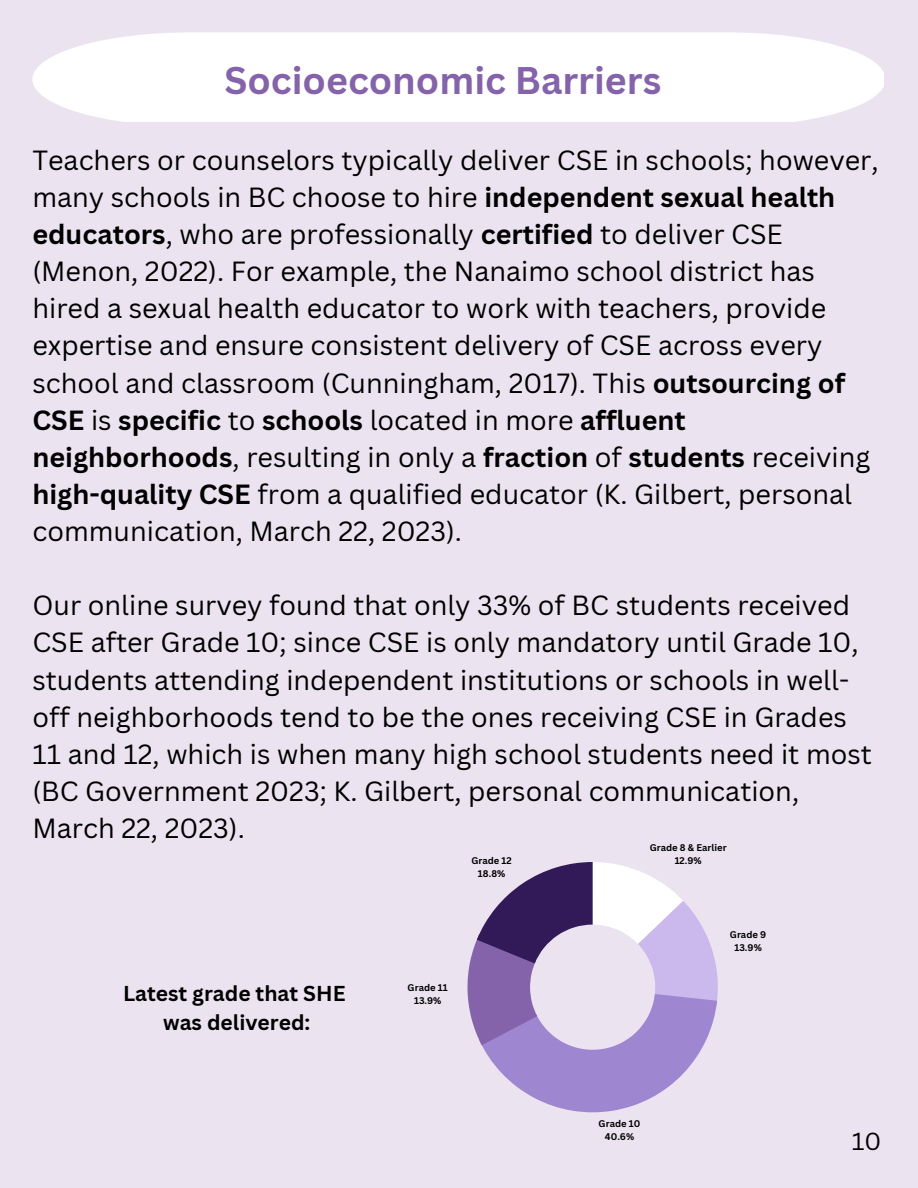
<style>
.page{position:relative;width:918px;height:1188px;background:#ece3f1}
.page>*{position:absolute;margin:0;border:0;box-sizing:border-box;transform-origin:0 0}
.t1{font:700 37.5px "Canva Sans";color:#8563ab}
.t2{font:27px/37.2px "Canva Sans";color:#000}
.t3{font:24px "Canva Sans";color:#000}
.t4{font:700 21px/29.2px "Canva Sans";color:#000;text-align:center}
.t5{font:700 9.45px/13px "Canva Sans";color:#000;text-align:center}
.s1{font-weight:700}
</style>
<div class="page">
<svg style="left:32px;top:32px;width:852px;height:90px;fill:#fff"></svg>
<svg style="left:467px;top:862px;width:251px;height:250px"></svg>
<h1 class="t1" style="left:224px;top:54px;width:438px">Socioeconomic Barriers</h1>
<p class="t2" style="left:32px;top:141px;width:848px">Teachers or counselors typically deliver CSE in schools; however, many schools in BC choose to hire <span class="s1">independent sexual health educators</span>, who are professionally <span class="s1">certified</span> to deliver CSE (Menon, 2022). For example, the Nanaimo school district has hired a sexual health educator to work with teachers, provide expertise and ensure consistent delivery of CSE across every school and classroom (Cunningham, 2017). This <span class="s1">outsourcing of CSE</span> is <span class="s1">specific</span> to <span class="s1">schools</span> located in more <span class="s1">affluent neighborhoods</span>, resulting in only a <span class="s1">fraction</span> of <span class="s1">students</span> receiving <span class="s1">high-quality CSE</span> from a qualified educator (K. Gilbert, personal communication, March 22, 2023).</p>
<p class="t2" style="left:32px;top:586px;width:841px">Our online survey found that only 33% of BC students received CSE after Grade 10; since CSE is only mandatory until Grade 10, students attending independent institutions or schools in well&shy;off neighborhoods tend to be the ones receiving CSE in Grades 11 and 12, which is when many high school students need it most (BC Government 2023; K. Gilbert, personal communication, March 22, 2023).</p>
<p class="t5" style="left:650px;top:841px;width:79px">Grade 8 &amp; Earlier<br>12.9%</p>
<p class="t5" style="left:471px;top:854px;width:42px">Grade 12<br>18.8%</p>
<p class="t4" style="left:123px;top:978px;width:224px">Latest grade that SHE was delivered:</p>
<p class="t5" style="left:408px;top:981px;width:42px">Grade 11<br>13.9%</p>
<p class="t5" style="left:599px;top:1117px;width:43px">Grade 10<br>40.6%</p>
<p class="t5" style="left:730px;top:928px;width:38px">Grade 9<br>13.9%</p>
<p class="t3" style="left:852px;top:1124px;width:31px">10</p>
</div>
